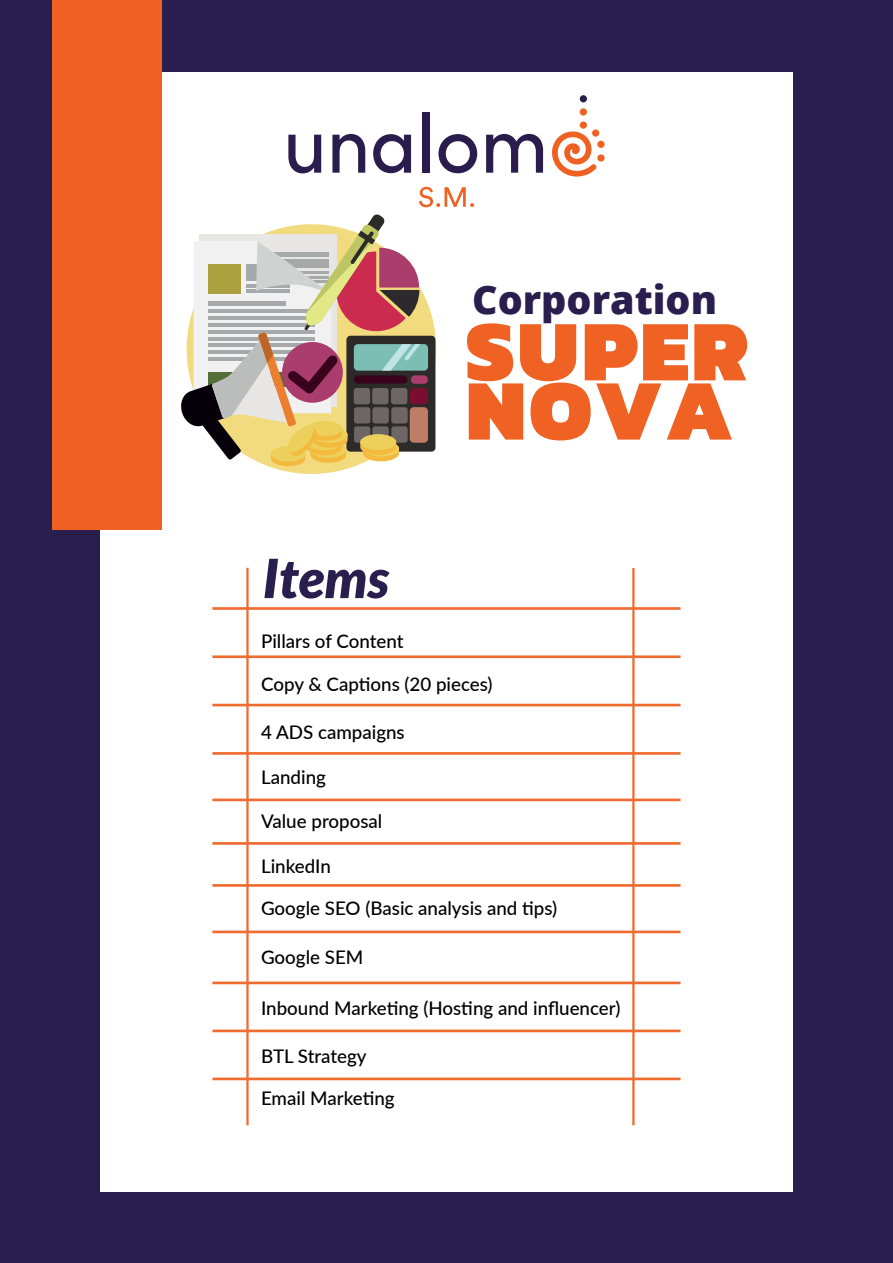
<style>
.page{position:relative;width:893px;height:1263px;background:#291e4e}
.page>*{position:absolute;margin:0;border:0;box-sizing:border-box;transform-origin:0 0}
.t1{font:900 87.15px "Kanit";letter-spacing:.035em;color:#f06223}
.t2{font:italic 900 54px "Lato";color:#291e4e}
.t3{font:800 39.45px "Open Sans";color:#291e4e}
.t4{font:500 18.75px "Lato";color:#000001}
</style>
<div class="page">
<div style="left:100px;top:72px;width:692px;height:1119px;background:#fff"></div>
<svg style="left:288px;top:135px;width:33px;height:38px"></svg>
<svg style="left:332px;top:134px;width:33px;height:39px"></svg>
<svg style="left:373px;top:134px;width:38px;height:39px"></svg>
<div style="left:422px;top:112px;width:7px;height:61px;background:#2a1d4d"></div>
<svg style="left:438px;top:134px;width:39px;height:39px"></svg>
<svg style="left:486px;top:134px;width:57px;height:39px"></svg>
<div style="left:597px;top:154px;width:8px;height:8px;background:#ef6123;border-radius:50%"></div>
<svg style="left:552px;top:131px;width:44px;height:46px"></svg>
<div style="left:597px;top:141px;width:8px;height:7px;background:#ef6123;border-radius:50%"></div>
<div style="left:592px;top:129px;width:7px;height:8px;background:#ef6123;border-radius:50%"></div>
<div style="left:580px;top:121px;width:7px;height:8px;background:#ef6123;border-radius:50%"></div>
<div style="left:580px;top:108px;width:7px;height:8px;background:#ef6123;border-radius:50%"></div>
<div style="left:580px;top:95px;width:7px;height:7px;background:#2a1d4d;border-radius:50%"></div>
<svg style="left:419px;top:187px;width:55px;height:20px"></svg>
<div style="left:52px;top:0;width:110px;height:529px;background:#ef6123"></div>
<div style="left:346px;top:336px;width:89px;height:116px;background:#2d2a2a;border-radius:4px"></div>
<svg style="left:181px;top:214px;width:247px;height:252px"></svg>
<hr style="left:212px;top:752px;width:469px;height:3px;background:#ef6b30">
<hr style="left:212px;top:884px;width:469px;height:3px;background:#ef6b30">
<hr style="left:212px;top:1077px;width:469px;height:3px;background:#ef6b30">
<hr style="left:212px;top:1029px;width:469px;height:3px;background:#ef6b30">
<hr style="left:212px;top:981px;width:469px;height:3px;background:#ef6b30">
<hr style="left:212px;top:930px;width:469px;height:3px;background:#ef6b30">
<hr style="left:212px;top:842px;width:469px;height:3px;background:#ef6b30">
<hr style="left:212px;top:798px;width:469px;height:3px;background:#ef6b30">
<hr style="left:212px;top:704px;width:469px;height:2px;background:#ef6b30">
<hr style="left:212px;top:655px;width:469px;height:3px;background:#ef6b30">
<hr style="left:212px;top:607px;width:469px;height:3px;background:#ef6b30">
<hr style="left:632px;top:568px;width:3px;height:557px;background:#ef6b30">
<hr style="left:246px;top:568px;width:3px;height:557px;background:#ef6b30">
<h2 class="t2" style="left:262px;top:547px;width:128px">Items</h2>
<p class="t4" style="left:261px;top:628px;width:144px">Pillars of Content</p>
<h3 class="t3" style="left:472px;top:270px;width:246px">Corporation</h3>
<h1 class="t1" style="left:466px;top:278px;width:284px">SUPER</h1>
<h1 class="t1" style="left:466px;top:337px;width:269px">NOVA</h1>
<p class="t4" style="left:261px;top:671px;width:233px">Copy &amp; Captions (20 pieces)</p>
<p class="t4" style="left:261px;top:719px;width:145px">4 ADS campaigns</p>
<p class="t4" style="left:261px;top:764px;width:66px">Landing</p>
<p class="t4" style="left:261px;top:808px;width:123px">Value proposal</p>
<p class="t4" style="left:261px;top:853px;width:71px">LinkedIn</p>
<p class="t4" style="left:261px;top:895px;width:298px">Google SEO (Basic analysis and tips)</p>
<p class="t4" style="left:261px;top:944px;width:104px">Google SEM</p>
<p class="t4" style="left:261px;top:995px;width:361px">Inbound Marketing (Hosting and influencer)</p>
<p class="t4" style="left:261px;top:1043px;width:107px">BTL Strategy</p>
<p class="t4" style="left:261px;top:1085px;width:135px">Email Marketing</p>
</div>
